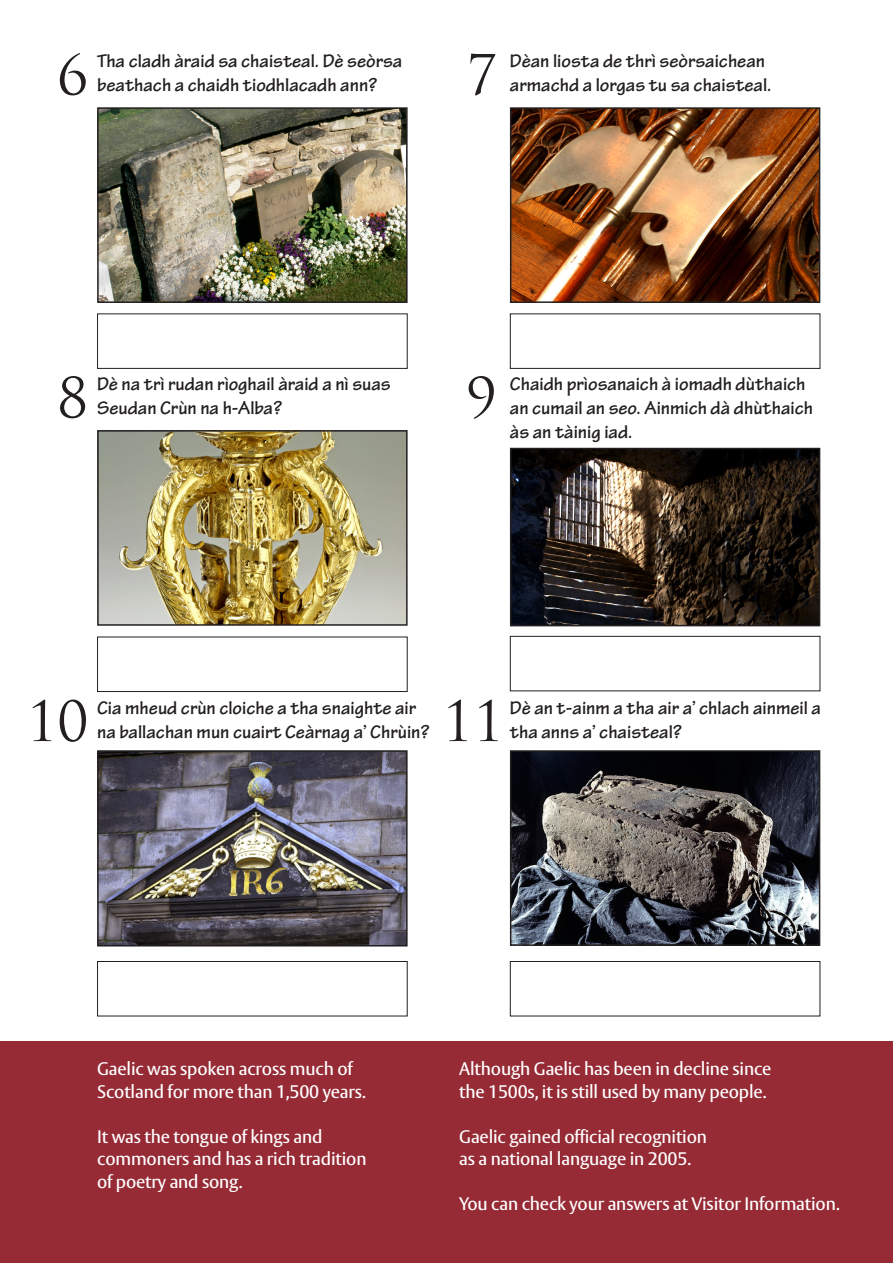
<style>
.page{position:relative;width:893px;height:1263px;background:#fff}
.page>*{position:absolute;margin:0;border:0;box-sizing:border-box;transform-origin:0 0}
.t1{font:54px "Trajan Pro";color:#231f20}
.Question{font:700 19.5px/24px "Tekton Pro";color:#231f20}
.End_text{font:500 18px/22.5px "HS Vesta";letter-spacing:-.01em;color:#fff}
</style>
<div class="page">
<div style="left:0;top:1042px;width:893px;height:221px;background:#962b36"></div>
<img style="left:513px;top:110px;width:304px;height:190px">
<div style="left:510px;top:107px;width:310px;height:196px;border:2px solid #231f20"></div>
<img style="left:100px;top:433px;width:305px;height:190px">
<div style="left:97px;top:430px;width:311px;height:196px;border:2px solid #231f20"></div>
<div style="left:97px;top:637px;width:311px;height:55px;border:1px solid #231f20"></div>
<img style="left:100px;top:110px;width:305px;height:190px">
<div style="left:97px;top:107px;width:311px;height:196px;border:2px solid #231f20"></div>
<div style="left:510px;top:636px;width:310px;height:55px;border:1px solid #231f20"></div>
<div style="left:510px;top:313px;width:310px;height:56px;border:1px solid #231f20"></div>
<div style="left:97px;top:313px;width:311px;height:56px;border:1px solid #231f20"></div>
<img style="left:513px;top:451px;width:304px;height:172px">
<div style="left:510px;top:448px;width:310px;height:178px;border:2px solid #231f20"></div>
<div style="left:97px;top:961px;width:311px;height:55px;border:1px solid #231f20"></div>
<img style="left:513px;top:753px;width:304px;height:190px">
<div style="left:510px;top:750px;width:310px;height:196px;border:2px solid #231f20"></div>
<div style="left:510px;top:961px;width:310px;height:55px;border:1px solid #231f20"></div>
<img style="left:100px;top:753px;width:305px;height:190px">
<div style="left:97px;top:750px;width:311px;height:196px;border:2px solid #231f20"></div>
<p class="t1" style="left:57px;top:41px;width:32px">6</p>
<p class="Question" style="left:97px;top:49px;width:307px">Tha cladh àraid sa chaisteal. Dè seòrsa beathach a chaidh tiodhlacadh ann?</p>
<p class="t1" style="left:466px;top:41px;width:32px">7</p>
<p class="Question" style="left:510px;top:49px;width:257px">Dèan liosta de thrì seòrsaichean</p>
<p class="Question" style="left:510px;top:73px;width:263px">armachd a lorgas tu sa chaisteal.</p>
<p class="t1" style="left:57px;top:363px;width:32px">8</p>
<p class="Question" style="left:97px;top:372px;width:295px">Dè na trì rudan rìoghail àraid a nì suas<br>Seudan Crùn na h-Alba?</p>
<p class="t1" style="left:466px;top:363px;width:32px">9</p>
<p class="Question" style="left:510px;top:372px;width:305px">Chaidh prìosanaich à iomadh dùthaich an cumail an seo. Ainmich dà dhùthaich às an tàinig iad.</p>
<p class="t1" style="left:27px;top:687px;width:63px">10</p>
<p class="t1" style="left:442px;top:687px;width:63px">11</p>
<p class="Question" style="left:97px;top:696px;width:334px">Cia mheud crùn cloiche a tha snaighte air na ballachan mun cuairt Ceàrnag a’ Chrùin?</p>
<p class="Question" style="left:510px;top:696px;width:313px">Dè an t-ainm a tha air a’ chlach ainmeil a tha anns a’ chaisteal?</p>
<p class="End_text" style="left:97px;top:1058px;width:257px">Gaelic was spoken across much of</p>
<p class="End_text" style="left:97px;top:1081px;width:270px">Scotland for more than 1,500 years.</p>
<p class="End_text" style="left:97px;top:1126px;width:227px">It was the tongue of kings and</p>
<p class="End_text" style="left:97px;top:1148px;width:271px">commoners and has a rich tradition of poetry and song.</p>
<p class="End_text" style="left:459px;top:1058px;width:314px">Although Gaelic has been in decline since the 1500s, it is still used by many people.</p>
<p class="End_text" style="left:459px;top:1126px;width:249px">Gaelic gained official recognition as a national language in 2005.</p>
<p class="End_text" style="left:459px;top:1193px;width:382px">You can check your answers at Visitor Information.</p>
</div>
